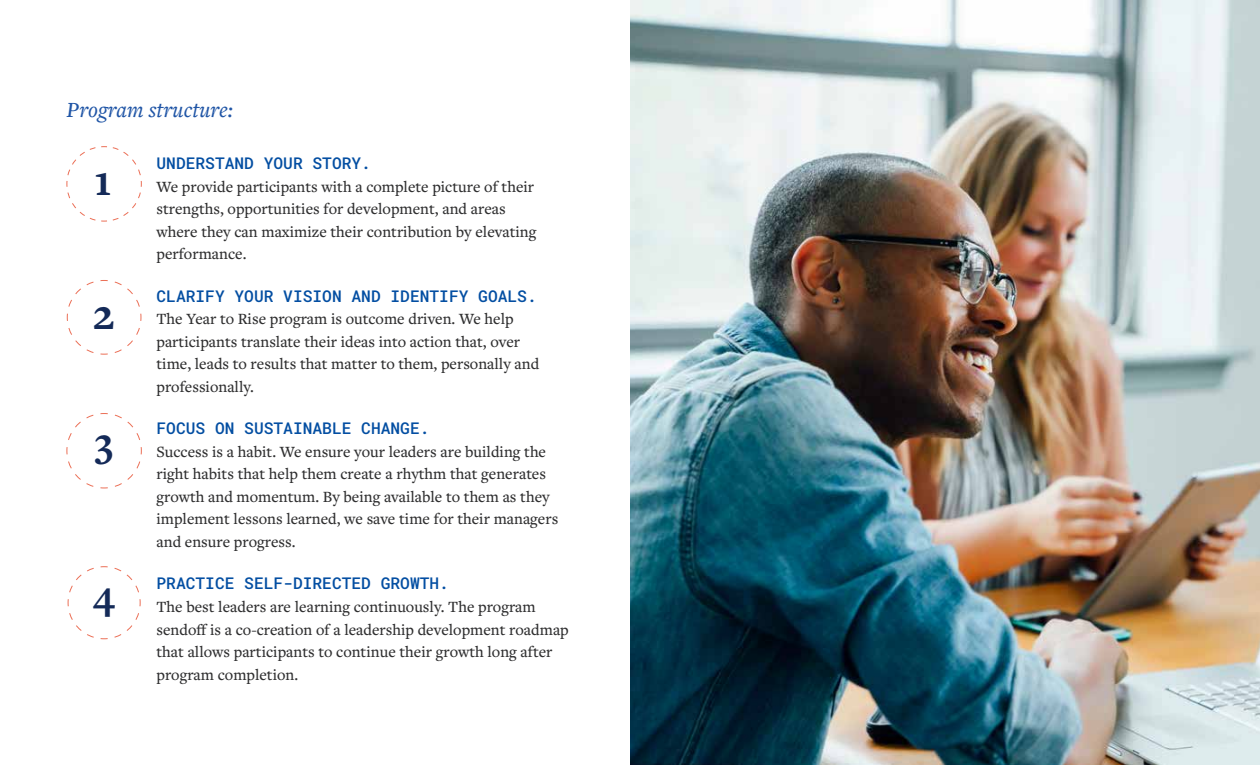
<style>
.page{position:relative;width:1260px;height:765px;background:#fff}
.page>*{position:absolute;margin:0;border:0;box-sizing:border-box;transform-origin:0 0}
.t1{font:700 45px "Freight Text Pro";color:#142a58}
.t2{font:700 42.5px "Freight Text Pro";color:#142a58}
.t3{font:italic 500 22.5px "Freight Text Pro";color:#2055a6}
.t4{font:500 16.25px/22.5px "Freight Text Pro";color:#2e2e2f}
.t5{font:16.25px "Roboto Mono";color:#034ea2}
</style>
<div class="page">
<img style="left:630px;top:0;width:630px;height:765px">
<svg style="left:66px;top:146px;width:76px;height:76px"></svg>
<svg style="left:66px;top:280px;width:76px;height:75px"></svg>
<svg style="left:66px;top:413px;width:76px;height:76px"></svg>
<svg style="left:67px;top:566px;width:74px;height:74px"></svg>
<h3 class="t3" style="left:67px;top:95px;width:168px">Program structure:</h3>
<p class="t5" style="left:156px;top:152px;width:216px">UNDERSTAND YOUR STORY.</p>
<p class="t4" style="left:156px;top:175px;width:381px">We provide participants with a complete picture of their strengths, opportunities for development, and areas where they can maximize their contribution by elevating performance.</p>
<p class="t5" style="left:156px;top:285px;width:382px">CLARIFY YOUR VISION AND IDENTIFY GOALS.</p>
<p class="t4" style="left:156px;top:307px;width:384px">The Year to Rise program is outcome driven. We help participants translate their ideas into action that, over time, leads to results that matter to them, personally and professionally.</p>
<p class="t5" style="left:156px;top:417px;width:275px">FOCUS ON SUSTAINABLE CHANGE.</p>
<p class="t4" style="left:156px;top:440px;width:403px">Success is a habit. We ensure your leaders are building the right habits that help them create a rhythm that generates growth and momentum. By being available to them as they implement lessons learned, we save time for their managers and ensure progress.</p>
<p class="t5" style="left:156px;top:572px;width:294px">PRACTICE SELF-DIRECTED GROWTH.</p>
<p class="t4" style="left:156px;top:595px;width:414px">The best leaders are learning continuously. The program sendoff is a co-creation of a leadership development roadmap that allows participants to continue their growth long after program completion.</p>
<h1 class="t1" style="left:95px;top:151px;width:19px">1</h1>
<h1 class="t1" style="left:93px;top:284px;width:23px">2</h1>
<h2 class="t2" style="left:95px;top:414px;width:20px">3</h2>
<h2 class="t2" style="left:93px;top:567px;width:24px">4</h2>
</div>
